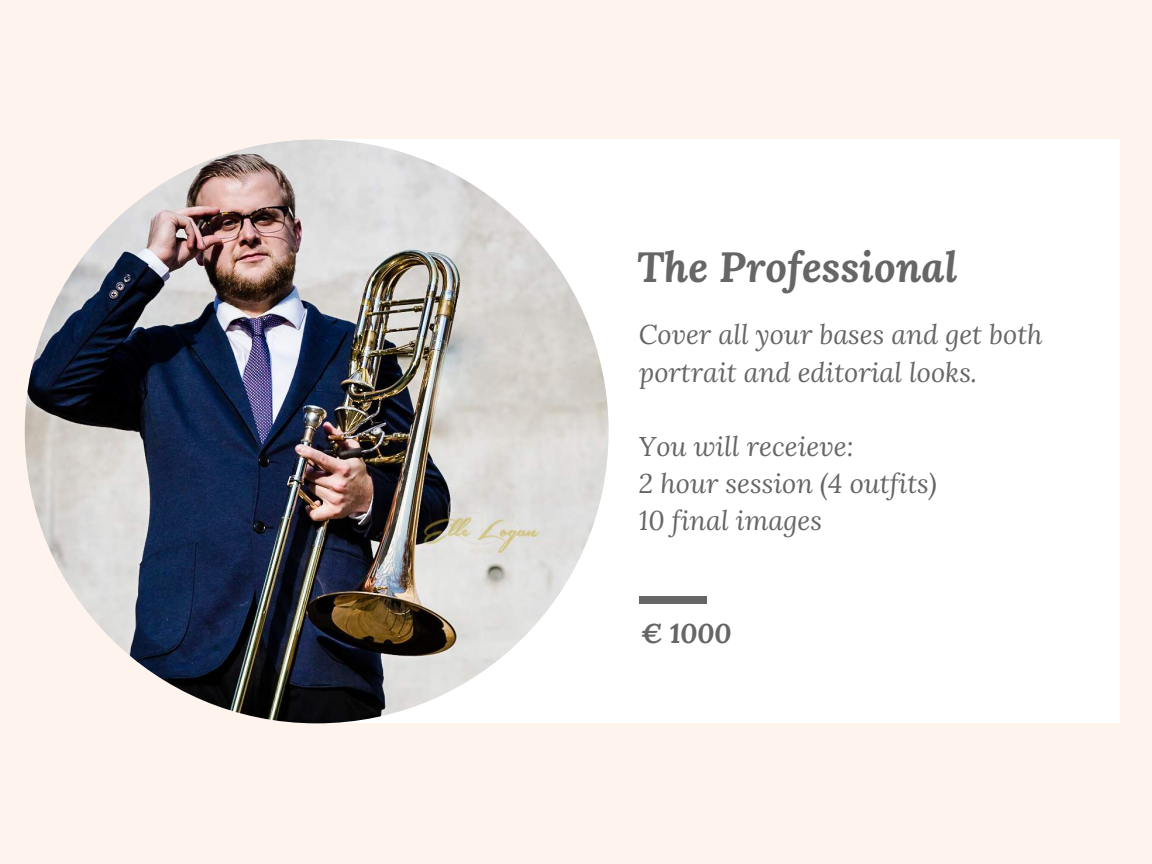
<style>
.page{position:relative;width:1152px;height:864px;background:#fff3ed}
.page>*{position:absolute;margin:0;border:0;box-sizing:border-box;transform-origin:0 0}
.t1{font:italic 700 42.3px "Lora";color:#666}
.t2{font:italic 27.15px/37.2px "Lora";color:#666}
.t3{font:italic 700 27.15px "Lora";color:#666}
</style>
<div class="page">
<div style="left:323px;top:140px;width:796px;height:583px;background:#fff"></div>
<img style="left:25px;top:140px;width:584px;height:583px;border-radius:291px">
<div style="left:639px;top:596px;width:67px;height:8px;background:#666"></div>
<h1 class="t1" style="left:637px;top:238px;width:322px">The Professional</h1>
<p class="t2" style="left:639px;top:316px;width:405px">Cover all your bases and get both portrait and editorial looks.</p>
<p class="t2" style="left:639px;top:428px;width:299px">You will receieve:<br>2 hour session (4 outfits)<br>10 final images</p>
<p class="t3" style="left:641px;top:614px;width:92px">€ 1000</p>
</div>
